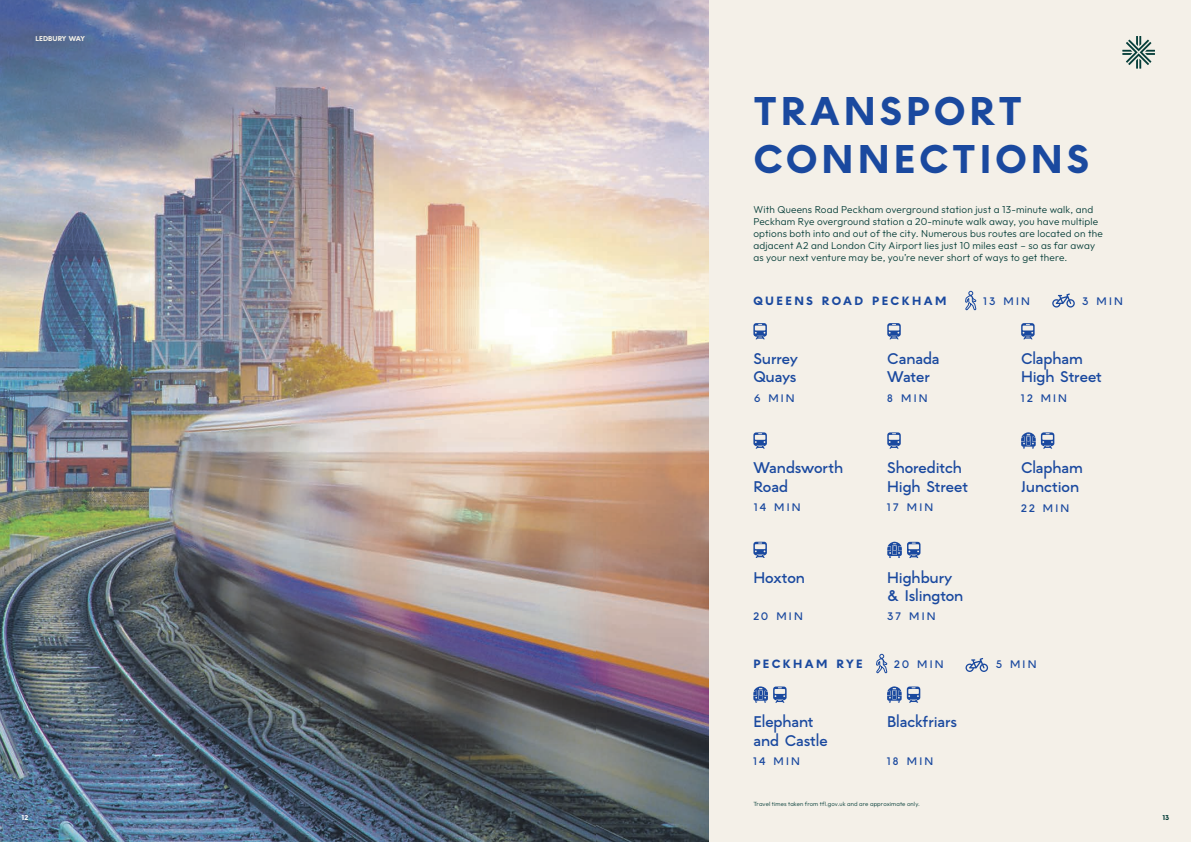
<style>
.page{position:relative;width:1191px;height:842px;background:#f4f0e8}
.page>*{position:absolute;margin:0;border:0;box-sizing:border-box;transform-origin:0 0}
.t1{font:500 40px/48px "MADEINFINITY Personal Use";letter-spacing:.1em;color:#1a499f}
.t2{font:15.5px/18.6px "MADEINFINITY Personal Use";letter-spacing:-.01em;color:#1a499f}
.t3{font:500 12px "MADEINFINITY Personal Use";letter-spacing:.19em;color:#1a499f}
.t4{font:10.9px "MADEINFINITY Personal Use";letter-spacing:.2em;color:#1a499f}
.t5{font:300 10px/12px "Outfit";letter-spacing:.02em;color:#063e39}
.t6{font:500 7px "MADEINFINITY Personal Use";letter-spacing:-.01em;color:#f4f0e8}
.t7{font:500 7px "MADEINFINITY Personal Use";color:#063e39}
.t8{font:500 7px "MADEINFINITY Personal Use";color:#fff}
.t9{font:300 6px "Outfit";letter-spacing:.02em;color:#063e39}
</style>
<div class="page">
<img style="left:0;top:0;width:708px;height:842px">
<svg style="left:876px;top:654px;width:11px;height:20px"></svg>
<svg style="left:965px;top:291px;width:11px;height:20px"></svg>
<svg style="left:1122px;top:36px;width:33px;height:33px"></svg>
<svg style="left:965px;top:658px;width:23px;height:14px"></svg>
<svg style="left:1052px;top:293px;width:22px;height:15px"></svg>
<svg style="left:1021px;top:432px;width:14px;height:17px"></svg>
<svg style="left:753px;top:323px;width:14px;height:16px"></svg>
<svg style="left:753px;top:432px;width:14px;height:17px"></svg>
<svg style="left:753px;top:542px;width:14px;height:16px"></svg>
<svg style="left:887px;top:432px;width:13px;height:17px"></svg>
<svg style="left:1041px;top:432px;width:13px;height:17px"></svg>
<svg style="left:887px;top:541px;width:33px;height:17px"></svg>
<svg style="left:753px;top:686px;width:33px;height:17px"></svg>
<svg style="left:887px;top:686px;width:33px;height:17px"></svg>
<svg style="left:887px;top:323px;width:13px;height:16px"></svg>
<svg style="left:1021px;top:323px;width:13px;height:16px"></svg>
<p class="t6" style="left:35px;top:33px;width:51px">LEDBURY WAY</p>
<p class="t8" style="left:22px;top:812px;width:8px">12</p>
<h1 class="t1" style="left:753px;top:85px;width:337px">TRANSPORT<br>CONNECTIONS</h1>
<p class="t5" style="left:753px;top:203px;width:351px">With Queens Road Peckham overground station just a 13-minute walk, and Peckham Rye overground station a 20-minute walk away, you have multiple options both into and out of the city. Numerous bus routes are located on the adjacent A2 and London City Airport lies just 10 miles east – so as far away as your next venture may be, you’re never short of ways to get there.</p>
<p class="t3" style="left:753px;top:291px;width:194px">QUEENS ROAD PECKHAM</p>
<p class="t4" style="left:983px;top:292px;width:48px">13 MIN</p>
<p class="t4" style="left:1082px;top:292px;width:42px">3 MIN</p>
<h2 class="t2" style="left:753px;top:349px;width:46px">Surrey<br>Quays</h2>
<p class="t4" style="left:754px;top:389px;width:42px">6 MIN</p>
<h2 class="t2" style="left:887px;top:349px;width:54px">Canada<br>Water</h2>
<h2 class="t2" style="left:1021px;top:349px;width:82px">Clapham<br>High Street</h2>
<p class="t4" style="left:1021px;top:389px;width:47px">12 MIN</p>
<p class="t4" style="left:887px;top:389px;width:42px">8 MIN</p>
<h2 class="t2" style="left:753px;top:458px;width:91px">Wandsworth<br>Road</h2>
<h2 class="t2" style="left:887px;top:458px;width:82px">Shoreditch<br>High Street</h2>
<h2 class="t2" style="left:1021px;top:458px;width:63px">Clapham<br>Junction</h2>
<p class="t4" style="left:754px;top:499px;width:48px">14 MIN</p>
<p class="t4" style="left:887px;top:499px;width:48px">17 MIN</p>
<p class="t4" style="left:1021px;top:499px;width:50px">22 MIN</p>
<h2 class="t2" style="left:753px;top:567px;width:53px">Hoxton</h2>
<p class="t4" style="left:753px;top:608px;width:51px">20 MIN</p>
<h2 class="t2" style="left:887px;top:567px;width:78px">Highbury &amp; Islington</h2>
<p class="t4" style="left:887px;top:608px;width:50px">37 MIN</p>
<p class="t3" style="left:753px;top:654px;width:111px">PECKHAM RYE</p>
<p class="t4" style="left:894px;top:656px;width:51px">20 MIN</p>
<p class="t4" style="left:995px;top:656px;width:42px">5 MIN</p>
<h2 class="t2" style="left:753px;top:712px;width:76px">Elephant and Castle</h2>
<p class="t4" style="left:753px;top:753px;width:48px">14 MIN</p>
<h2 class="t2" style="left:887px;top:712px;width:71px">Blackfriars</h2>
<p class="t4" style="left:887px;top:753px;width:48px">18 MIN</p>
<p class="t9" style="left:753px;top:800px;width:168px">Travel times taken from tfl.gov.uk and are approximate only.</p>
<p class="t7" style="left:1162px;top:812px;width:8px">13</p>
</div>
